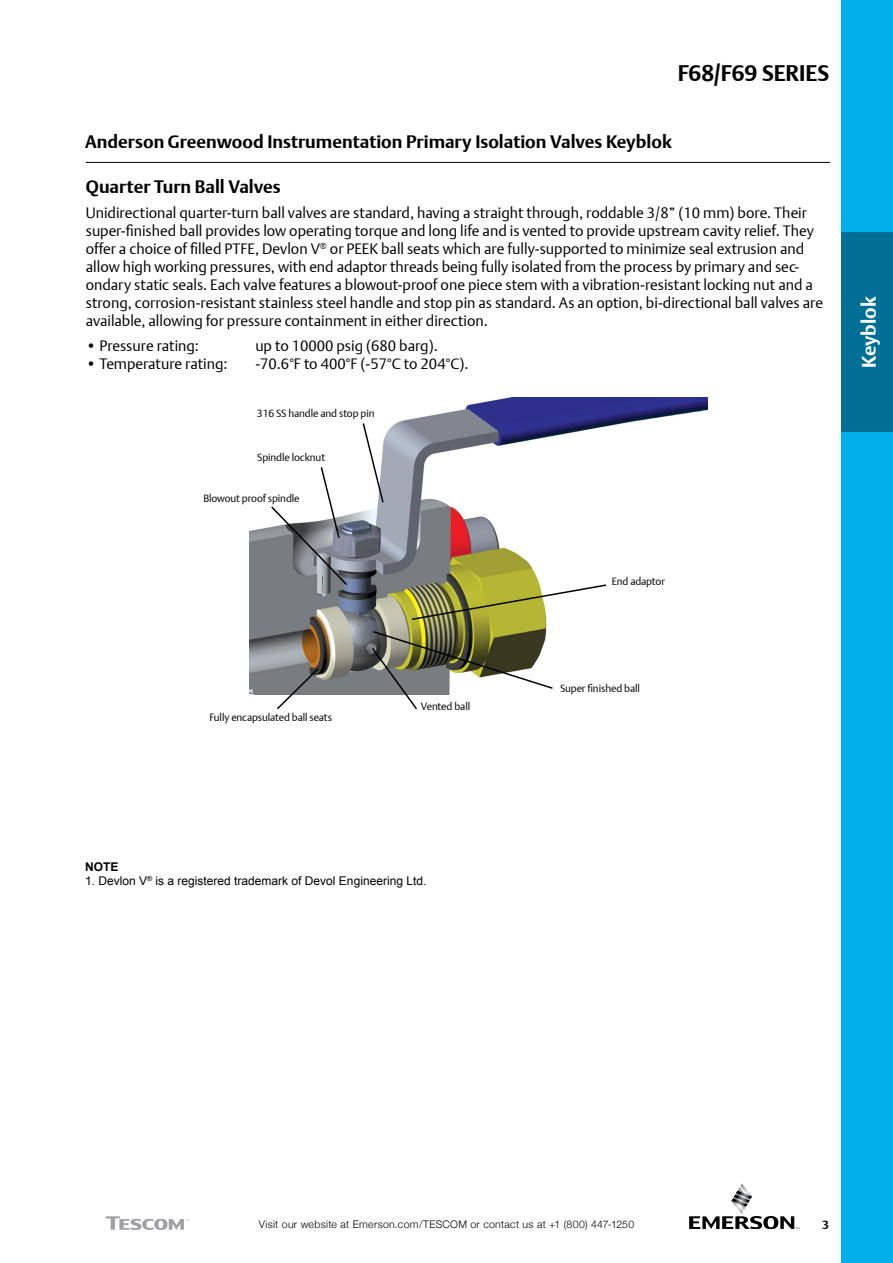
<style>
.page{position:relative;width:893px;height:1263px;background:#fff}
.page>*{position:absolute;margin:0;border:0;box-sizing:border-box;transform-origin:0 0}
.t1{font:700 22.5px "DTL Argo T";letter-spacing:-.005em;color:#000}
.t2{font:700 19.5px "DTL Argo T";color:#fff}
.t3{font:700 18px "DTL Argo T";color:#000}
.t4{font:15px/18px "DTL Argo T Light";color:#000}
.t5{font:12px "Arial";color:#000}
.t6{font:700 12px "Arial";color:#000}
.t7{font:700 12px "DTL Argo T";color:#000}
.t8{font:10.5px "DTL Argo T Light";letter-spacing:-.01em;color:#000}
.t9{font:300 10.5px "Helvetica Neue";letter-spacing:.03em;color:#000}
</style>
<div class="page">
<div style="left:842px;top:0;width:51px;height:1263px;background:#00afe9"></div>
<svg style="left:689px;top:1183px;width:110px;height:46px"></svg>
<hr style="left:86px;top:162px;width:744px;height:1px;background:#000">
<svg style="left:106px;top:1216px;width:83px;height:14px"></svg>
<div style="left:842px;top:233px;width:51px;height:199px;background:#006f95"></div>
<img style="left:249px;top:398px;width:458px;height:296px">
<svg style="left:361px;top:422px;width:24px;height:82px"></svg>
<svg style="left:270px;top:465px;width:79px;height:122px"></svg>
<svg style="left:275px;top:667px;width:45px;height:42px"></svg>
<svg style="left:370px;top:630px;width:184px;height:80px"></svg>
<svg style="left:410px;top:583px;width:198px;height:38px"></svg>
<h1 class="t1" style="left:678px;top:60px;width:153px">F68/F69 SERIES</h1>
<p class="t3" style="left:85px;top:131px;width:588px">Anderson Greenwood Instrumentation Primary Isolation Valves Keyblok</p>
<p class="t3" style="left:86px;top:176px;width:196px">Quarter Turn Ball Valves</p>
<p class="t4" style="left:86px;top:204px;width:739px">Unidirectional quarter-turn ball valves are standard, having a straight through, roddable 3/8” (10 mm) bore. Their super-finished ball provides low operating torque and long life and is vented to provide upstream cavity relief. They offer a choice of filled PTFE, Devlon V<sup>®</sup> or PEEK ball seats which are fully-supported to minimize seal extrusion and allow high working pressures, with end adaptor threads being fully isolated from the process by primary and sec&shy;ondary static seals. Each valve features a blowout-proof one piece stem with a vibration-resistant locking nut and a strong, corrosion-resistant stainless steel handle and stop pin as standard. As an option, bi-directional ball valves are available, allowing for pressure containment in either direction.</p>
<p class="t4" style="left:86px;top:336px;width:115px">• Pressure rating:</p>
<p class="t4" style="left:255px;top:336px;width:184px">up to 10000 psig (680 barg).</p>
<p class="t4" style="left:86px;top:354px;width:143px">• Temperature rating:</p>
<p class="t4" style="left:255px;top:354px;width:215px">-70.6°F to 400°F (-57°C to 204°C).</p>
<p class="t8" style="left:257px;top:407px;width:119px">316 SS handle and stop pin</p>
<p class="t8" style="left:257px;top:451px;width:69px">Spindle locknut</p>
<p class="t8" style="left:203px;top:492px;width:98px">Blowout proof spindle</p>
<p class="t8" style="left:612px;top:575px;width:55px">End adaptor</p>
<h2 class="t2" style="left:857px;top:368px;width:73px;rotate:-90deg">Keyblok</h2>
<p class="t8" style="left:209px;top:710px;width:124px">Fully encapsulated ball seats</p>
<p class="t8" style="left:421px;top:700px;width:51px">Vented ball</p>
<p class="t8" style="left:560px;top:682px;width:82px">Super finished ball</p>
<p class="t6" style="left:85px;top:859px;width:35px">NOTE</p>
<p class="t5" style="left:85px;top:873px;width:343px">1. Devlon V<sup>®</sup> is a registered trademark of Devol Engineering Ltd.</p>
<p class="t9" style="left:259px;top:1216px;width:377px">Visit our website at Emerson.com/TESCOM or contact us at +1 (800) 447-1250</p>
<p class="t7" style="left:822px;top:1217px;width:8px">3</p>
</div>
